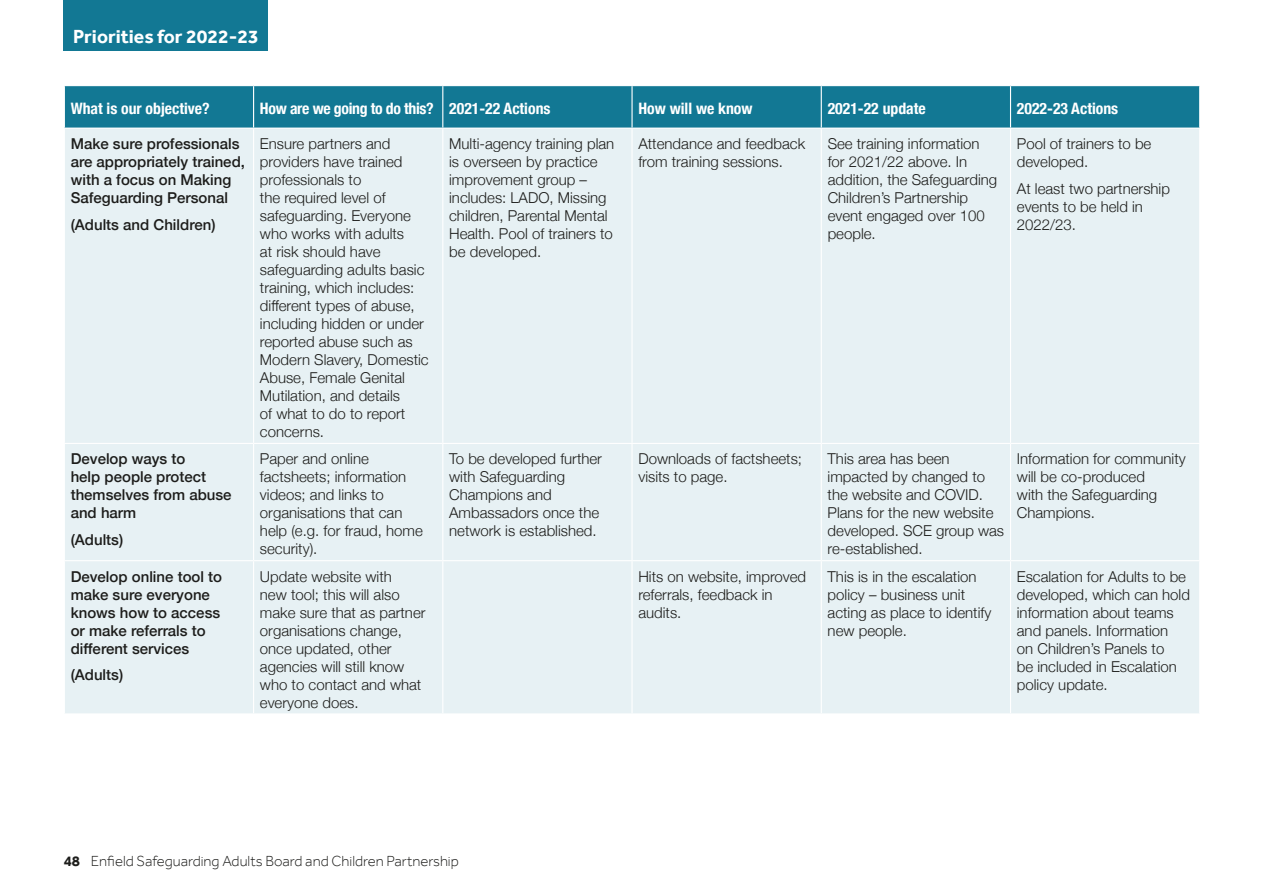
<style>
.page{position:relative;width:1263px;height:893px;background:#fff}
.page>*{position:absolute;margin:0;border:0;box-sizing:border-box;transform-origin:0 0}
.t1{font:700 19.5px "Effra";color:#fff}
.t2{font:700 condensed 15.75px "Helvetica Neue";color:#fff}
.t3{font:700 condensed 15.75px "Helvetica Neue";letter-spacing:-.02em;color:#fff}
.t4{font:300 15px/18px "Helvetica Neue";color:#1d1d1b}
.t5{font:500 15px/18px "Helvetica Neue";color:#1d1d1b}
.t6{font:300 15px "Effra";color:#1d1d1b}
.s1{font-weight:700}
</style>
<div class="page">
<div style="left:65px;top:86px;width:1134px;height:42px;background:#127894"></div>
<div style="left:65px;top:129px;width:1134px;height:584px;background:#e7f1f4"></div>
<hr style="left:253px;top:86px;width:1px;height:42px;background:#fff">
<hr style="left:442px;top:86px;width:1px;height:42px;background:#fff">
<hr style="left:631px;top:86px;width:2px;height:42px;background:#fff">
<hr style="left:821px;top:86px;width:1px;height:42px;background:#fff">
<hr style="left:1010px;top:86px;width:1px;height:42px;background:#fff">
<hr style="left:253px;top:129px;width:1px;height:314px;background:#fff">
<hr style="left:442px;top:129px;width:1px;height:314px;background:#fff">
<hr style="left:631px;top:129px;width:2px;height:314px;background:#fff">
<hr style="left:821px;top:129px;width:1px;height:314px;background:#fff">
<hr style="left:1010px;top:129px;width:1px;height:314px;background:#fff">
<hr style="left:64px;top:443px;width:190px;height:1px;background:#fff">
<hr style="left:254px;top:443px;width:189px;height:1px;background:#fff">
<hr style="left:253px;top:444px;width:1px;height:116px;background:#fff">
<hr style="left:443px;top:443px;width:189px;height:1px;background:#fff">
<hr style="left:442px;top:444px;width:1px;height:116px;background:#fff">
<hr style="left:632px;top:443px;width:189px;height:1px;background:#fff">
<hr style="left:631px;top:444px;width:2px;height:116px;background:#fff">
<hr style="left:821px;top:443px;width:189px;height:1px;background:#fff">
<hr style="left:821px;top:444px;width:1px;height:116px;background:#fff">
<hr style="left:1010px;top:443px;width:190px;height:1px;background:#fff">
<hr style="left:1010px;top:444px;width:1px;height:116px;background:#fff">
<hr style="left:64px;top:560px;width:190px;height:1px;background:#fff">
<hr style="left:254px;top:560px;width:189px;height:1px;background:#fff">
<hr style="left:253px;top:561px;width:1px;height:152px;background:#fff">
<hr style="left:443px;top:560px;width:189px;height:1px;background:#fff">
<hr style="left:442px;top:561px;width:1px;height:152px;background:#fff">
<hr style="left:632px;top:560px;width:189px;height:1px;background:#fff">
<hr style="left:631px;top:561px;width:2px;height:152px;background:#fff">
<hr style="left:821px;top:560px;width:189px;height:1px;background:#fff">
<hr style="left:821px;top:561px;width:1px;height:152px;background:#fff">
<hr style="left:1010px;top:560px;width:190px;height:1px;background:#fff">
<hr style="left:1010px;top:561px;width:1px;height:152px;background:#fff">
<div style="left:64px;top:0;width:204px;height:51px;background:#127894"></div>
<h1 class="t1" style="left:73px;top:24px;width:187px">Priorities for 2022-23</h1>
<p class="t2" style="left:71px;top:96px;width:140px">What is our objective?</p>
<p class="t3" style="left:260px;top:96px;width:292px">How are we going to do this? 2021-22 Actions</p>
<p class="t2" style="left:638px;top:96px;width:116px">How will we know</p>
<p class="t2" style="left:828px;top:96px;width:100px">2021-22 update</p>
<p class="t2" style="left:1017px;top:96px;width:103px">2022-23 Actions</p>
<p class="t5" style="left:71px;top:134px;width:176px">Make sure professionals are appropriately trained, with a focus on Making<br>Safeguarding Personal</p>
<p class="t5" style="left:71px;top:214px;width:146px">(Adults and Children)</p>
<p class="t4" style="left:260px;top:134px;width:170px">Ensure partners and providers have trained professionals to<br>the required level of safeguarding. Everyone who works with adults<br>at risk should have safeguarding adults basic training, which includes: different types of abuse, including hidden or under reported abuse such as<br>Modern Slavery, Domestic<br>Abuse, Female Genital<br>Mutilation, and details<br>of what to do to report concerns.</p>
<p class="t4" style="left:449px;top:134px;width:167px">Multi-agency training plan is overseen by practice improvement group – includes: LADO, Missing children, Parental Mental<br>Health. Pool of trainers to be developed.</p>
<p class="t4" style="left:638px;top:134px;width:168px">Attendance and feedback from training sessions.</p>
<p class="t4" style="left:828px;top:134px;width:171px">See training information for 2021/22 above. In addition, the Safeguarding<br>Children’s Partnership event engaged over 100 people.</p>
<p class="t4" style="left:1017px;top:134px;width:136px">Pool of trainers to be developed.</p>
<p class="t4" style="left:1017px;top:178px;width:155px">At least two partnership events to be held in<br>2022/23.</p>
<p class="t5" style="left:71px;top:449px;width:162px">Develop ways to<br>help people protect themselves from abuse and harm</p>
<p class="t5" style="left:71px;top:529px;width:54px">(Adults)</p>
<p class="t5" style="left:71px;top:566px;width:153px">Develop online tool to make sure everyone knows how to access or make referrals to different services</p>
<p class="t5" style="left:71px;top:665px;width:54px">(Adults)</p>
<p class="t4" style="left:260px;top:449px;width:164px">Paper and online factsheets; information videos; and links to organisations that can help (e.g. for fraud, home security).</p>
<p class="t4" style="left:449px;top:449px;width:154px">To be developed further with Safeguarding<br>Champions and<br>Ambassadors once the network is established.</p>
<p class="t4" style="left:638px;top:449px;width:165px">Downloads of factsheets; visits to page.</p>
<p class="t4" style="left:828px;top:449px;width:178px">This area has been impacted by changed to the website and COVID.<br>Plans for the new website developed. SCE group was re-established.</p>
<p class="t4" style="left:1017px;top:449px;width:170px">Information for community will be co-produced<br>with the Safeguarding<br>Champions.</p>
<p class="t4" style="left:260px;top:566px;width:167px">Update website with<br>new tool; this will also make sure that as partner organisations change, once updated, other agencies will still know who to contact and what everyone does.</p>
<p class="t4" style="left:638px;top:566px;width:169px">Hits on website, improved referrals, feedback in audits.</p>
<p class="t4" style="left:828px;top:566px;width:165px">This is in the escalation policy – business unit acting as place to identify new people.</p>
<p class="t4" style="left:1017px;top:566px;width:175px">Escalation for Adults to be developed, which can hold information about teams and panels. Information<br>on Children’s Panels to<br>be included in Escalation policy update.</p>
<p class="t6" style="left:64px;top:852px;width:397px"><span class="s1">48</span> Enfield Safeguarding Adults Board and Children Partnership</p>
</div>
